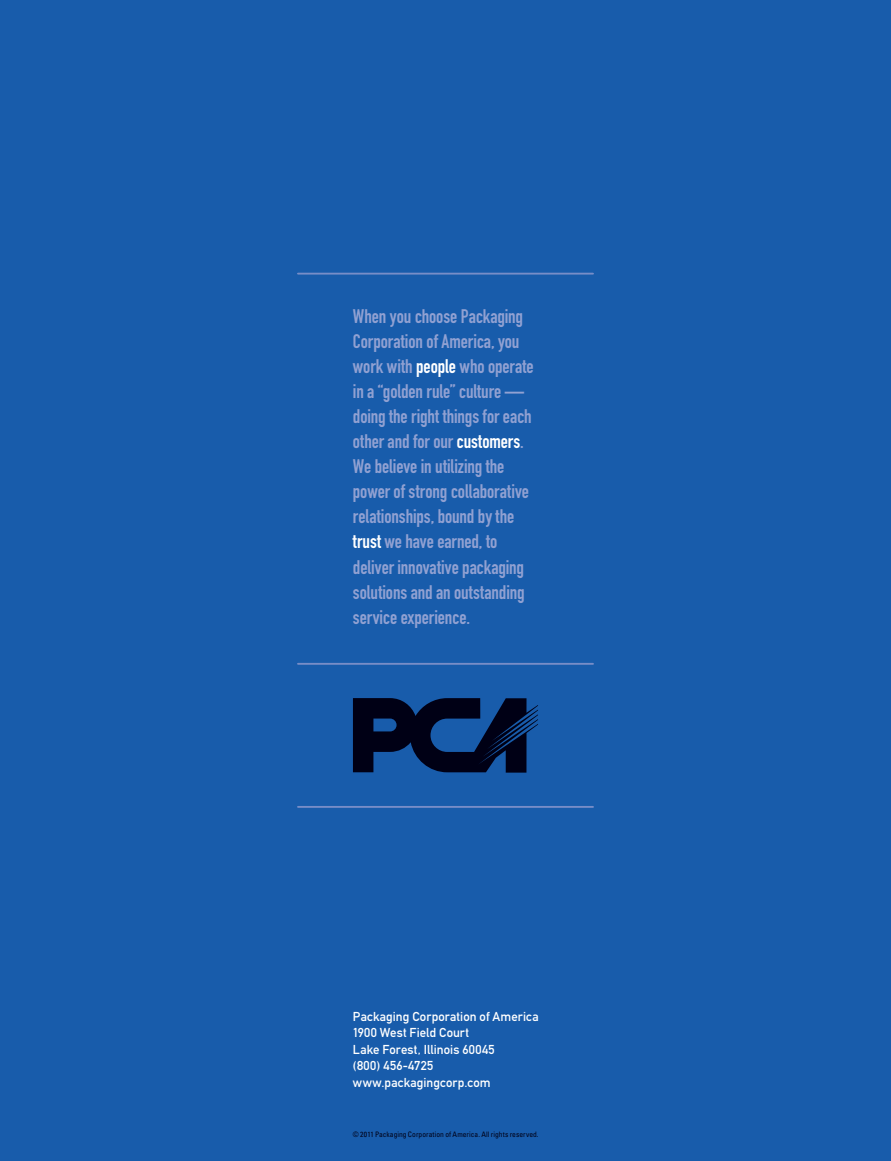
<style>
.page{position:relative;width:891px;height:1161px;background:#185cab}
.page>*{position:absolute;margin:0;border:0;box-sizing:border-box;transform-origin:0 0}
.t1{font:19.35px/25px "DIN Engschrift";letter-spacing:-.005em;color:#91a1d2}
.t2{font:12.75px/16.5px "DIN Mittelschrift";letter-spacing:.01em;color:#fff}
.t3{font:condensed 7.5px "Univers";letter-spacing:.005em;color:#000015}
.s1{color:#fff}
</style>
<div class="page">
<hr style="left:298px;top:273px;width:295px;height:2px;background:#778dc7">
<hr style="left:298px;top:663px;width:295px;height:2px;background:#778dc7">
<hr style="left:298px;top:806px;width:295px;height:2px;background:#778dc7">
<svg style="left:353px;top:698px;width:185px;height:75px"></svg>
<p class="t1" style="left:353px;top:303px;width:182px">When you choose Packaging<br>Corporation of America, you work with <span class="s1">people</span> who operate in a “golden rule” culture — doing the right things for each other and for our <span class="s1">customers</span>.<br>We believe in utilizing the power of strong collaborative relationships, bound by the <span class="s1">trust</span> we have earned, to deliver innovative packaging solutions and an outstanding service experience.</p>
<p class="t2" style="left:353px;top:1008px;width:187px">Packaging Corporation of America<br>1900 West Field Court<br>Lake Forest, Illinois 60045<br>(800) 456-4725 www.packagingcorp.com</p>
<p class="t3" style="left:353px;top:1130px;width:187px">© 2011 Packaging Corporation of America. All rights reserved.</p>
</div>
